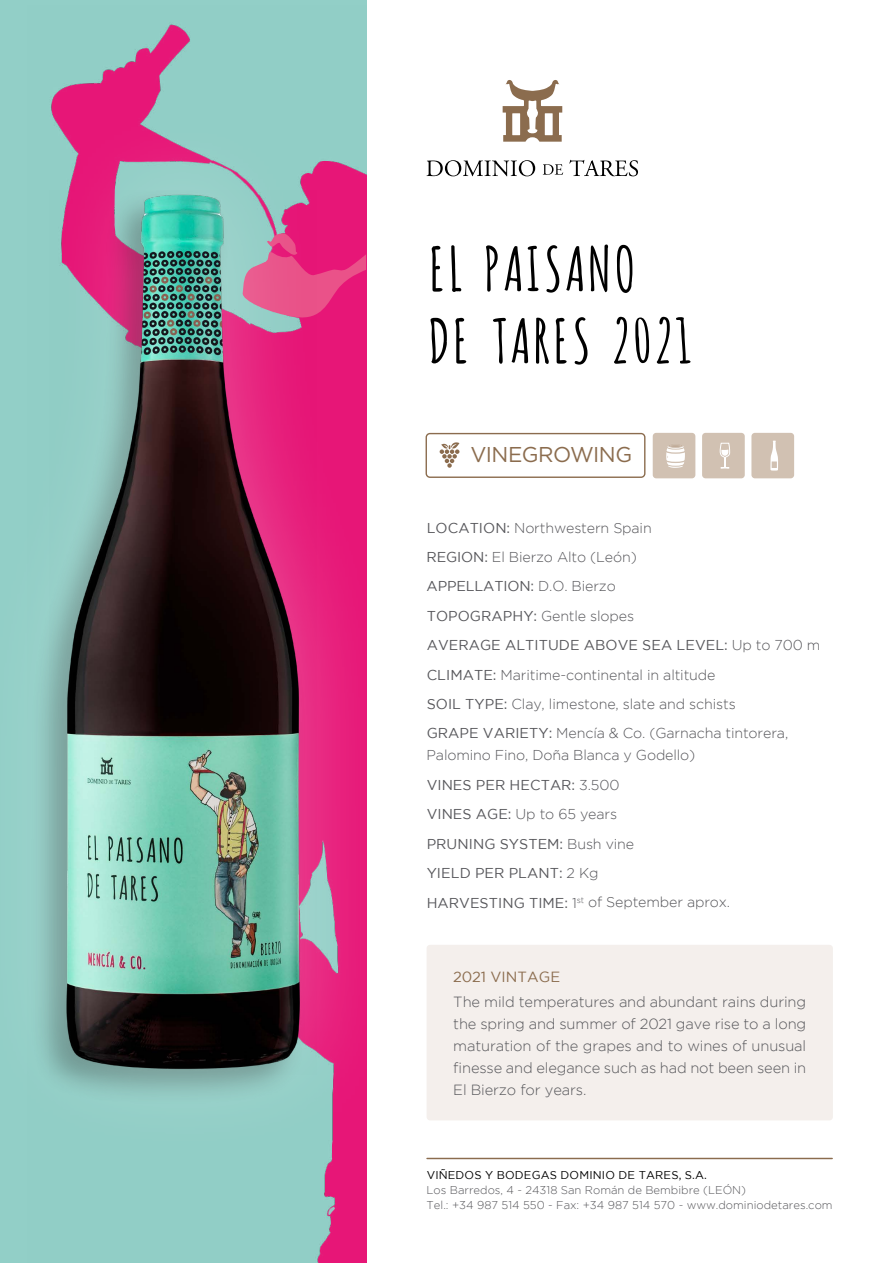
<style>
.page{position:relative;width:893px;height:1263px;background:#fff}
.page>*{position:absolute;margin:0;border:0;box-sizing:border-box;transform-origin:0 0}
.t1{font:700 60px/72px "Amatica SC";letter-spacing:-.025em;color:#000}
.t2{font:21.45px "Gotham";letter-spacing:-.025em;color:#8b6c4e}
.t3{font:300 14.7px/22px "Gotham";letter-spacing:-.01em;color:#56565a;text-align:justify}
.t4{font:14.7px "Gotham";letter-spacing:.005em;color:#8b6c4e}
.t5{font:300 14.25px/29.4px "Gotham";letter-spacing:-.01em;color:#56565a}
.t6{font:300 11.25px/15.1px "Gotham";color:#56565a}
.t7{font:11.25px "Gotham";letter-spacing:.015em;color:#000}
.s1{font-weight:400}
</style>
<div class="page">
<div style="left:427px;top:945px;width:406px;height:175px;background:#f4efec;border-radius:3px"></div>
<div style="left:751px;top:433px;width:43px;height:45px;background:#d1c1b2;border-radius:3px"></div>
<div style="left:702px;top:433px;width:43px;height:45px;background:#d1c1b2;border-radius:3px"></div>
<div style="left:653px;top:433px;width:42px;height:45px;background:#d1c1b2;border-radius:3px"></div>
<div style="left:426px;top:433px;width:219px;height:45px;border:1px solid #8b6c4e;border-radius:4px"></div>
<svg style="left:427px;top:160px;width:108px;height:16px"></svg>
<svg style="left:543px;top:164px;width:20px;height:11px"></svg>
<svg style="left:569px;top:160px;width:69px;height:16px"></svg>
<svg style="left:503px;top:80px;width:59px;height:62px"></svg>
<svg style="left:440px;top:442px;width:19px;height:26px"></svg>
<div style="left:668px;top:443px;width:15px;height:5px;border:1px solid #d1c1b2;border-radius:50%"></div>
<svg style="left:666px;top:444px;width:19px;height:24px"></svg>
<svg style="left:719px;top:442px;width:12px;height:27px"></svg>
<svg style="left:770px;top:441px;width:8px;height:30px"></svg>
<hr style="left:427px;top:1158px;width:405px;height:1px;background:#8b6c4e">
<img style="left:28px;top:5px;width:338px;height:1258px">
<div style="left:0;top:101px;width:396px;height:1063px;background:#fff;opacity:.3"></div>
<img style="left:50px;top:190px;width:266px;height:884px">
<h1 class="t1" style="left:427px;top:227px;width:270px">EL PAISANO<br>DE TARES 2021</h1>
<h2 class="t2" style="left:470px;top:442px;width:163px">VINEGROWING</h2>
<p class="t5" style="left:427px;top:513px;width:395px"><span class="s1">LOCATION:</span> Northwestern Spain<br><span class="s1">REGION:</span> El Bierzo Alto (León)<br><span class="s1">APPELLATION:</span> D.O. Bierzo<br><span class="s1">TOPOGRAPHY:</span> Gentle slopes<br><span class="s1">AVERAGE ALTITUDE ABOVE SEA LEVEL:</span> Up to 700 m <span class="s1">CLIMATE:</span> Maritime-continental in altitude<br><span class="s1">SOIL TYPE:</span> Clay, limestone, slate and schists<br><span class="s1">GRAPE VARIETY:</span> Mencía &amp; Co. (Garnacha tintorera,</p>
<p class="t5" style="left:427px;top:740px;width:305px">Palomino Fino, Doña Blanca y Godello)<br><span class="s1">VINES PER HECTAR:</span> 3.500<br><span class="s1">VINES AGE:</span> Up to 65 years<br><span class="s1">PRUNING SYSTEM:</span> Bush vine<br><span class="s1">YIELD PER PLANT:</span> 2 Kg<br><span class="s1">HARVESTING TIME:</span> 1<sup>st</sup> of September aprox.</p>
<p class="t4" style="left:453px;top:968px;width:108px">2021 VINTAGE</p>
<p class="t3" style="left:453px;top:991px;width:354px">The mild temperatures and abundant rains during the spring and summer of 2021 gave rise to a long maturation of the grapes and to wines of unusual finesse and elegance such as had not been seen in El Bierzo for years.</p>
<p class="t7" style="left:427px;top:1168px;width:282px">VIÑEDOS Y BODEGAS DOMINIO DE TARES, S.A.</p>
<p class="t6" style="left:427px;top:1182px;width:408px">Los Barredos, 4 - 24318 San Román de Bembibre (LEÓN)<br>Tel.: +34 987 514 550 - Fax: +34 987 514 570 - www.dominiodetares.com</p>
</div>
